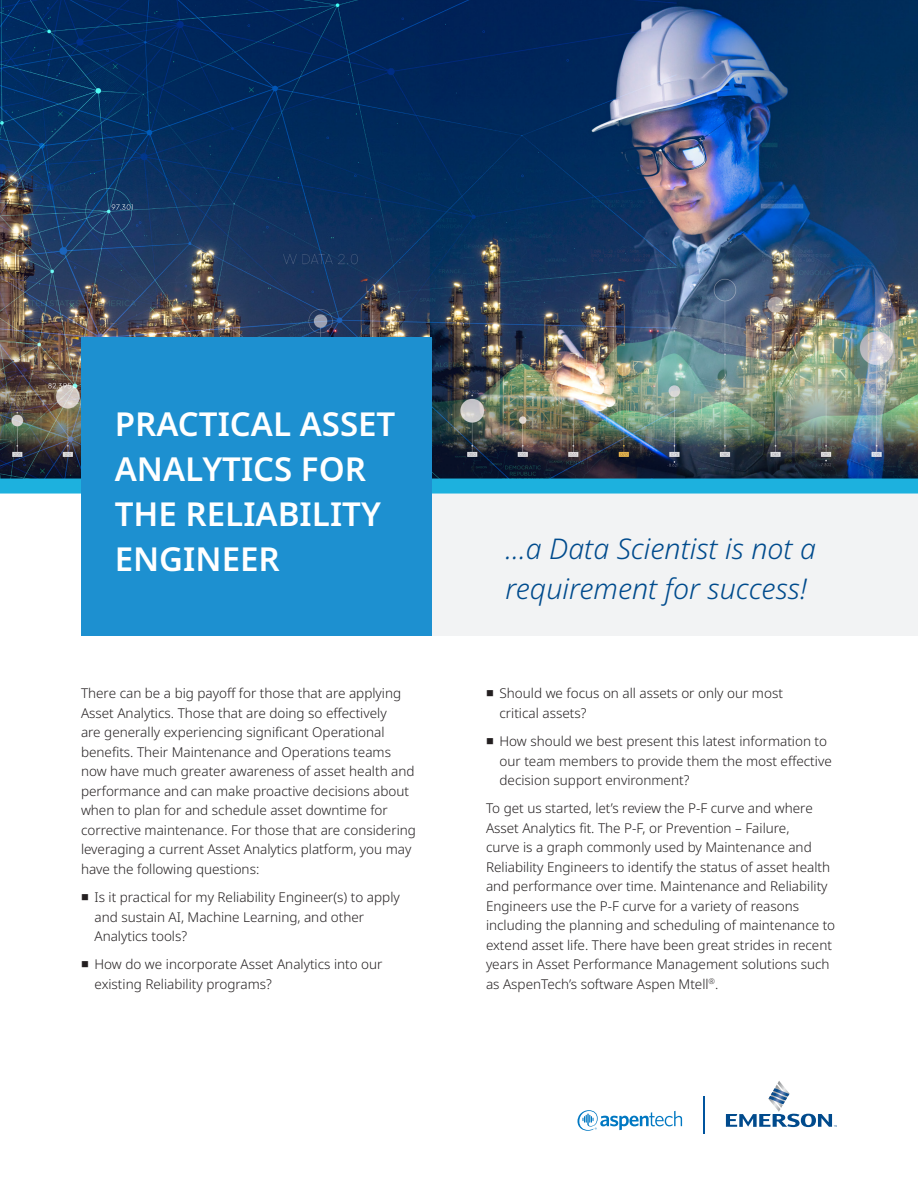
<style>
.page{position:relative;width:918px;height:1188px;background:#fff}
.page>*{position:absolute;margin:0;border:0;box-sizing:border-box;transform-origin:0 0}
.t1{font:600 33px/45px "Noto Sans";color:#fff}
.t2{font:italic 300 28.5px/40.5px "Noto Sans";color:#004b8d}
.Body_Text{font:300 13.5px/19.5px "Noto Sans";color:#231f20}
</style>
<div class="page">
<hr style="left:703px;top:1097px;width:2px;height:37px;background:#00549e">
<svg style="left:726px;top:1081px;width:111px;height:46px"></svg>
<svg style="left:577px;top:1110px;width:105px;height:21px"></svg>
<div style="left:420px;top:486px;width:498px;height:149px;background:#f2f3f4"></div>
<img style="left:0;top:0;width:918px;height:479px">
<div style="left:0;top:479px;width:918px;height:15px;background:#1db1de"></div>
<div style="left:81px;top:337px;width:351px;height:298px;background:#1d90d0"></div>
<p class="t1" style="left:115px;top:402px;width:282px">PRACTICAL ASSET<br>ANALYTICS FOR<br>THE RELIABILITY<br>ENGINEER</p>
<p class="Body_Text" style="left:81px;top:684px;width:336px">There can be a big payoff for those that are applying Asset Analytics. Those that are doing so effectively<br>are generally experiencing significant Operational benefits. Their Maintenance and Operations teams now have much greater awareness of asset health and performance and can make proactive decisions about when to plan for and schedule asset downtime for corrective maintenance. For those that are considering leveraging a current Asset Analytics platform, you may have the following questions:</p>
<p class="Body_Text" style="left:94px;top:888px;width:307px">Is it practical for my Reliability Engineer(s) to apply and sustain AI, Machine Learning, and other<br>Analytics tools?</p>
<p class="Body_Text" style="left:94px;top:955px;width:290px">How do we incorporate Asset Analytics into our existing Reliability programs?</p>
<p class="t2" style="left:506px;top:529px;width:312px">…a Data Scientist is not a requirement for success!</p>
<p class="Body_Text" style="left:500px;top:684px;width:285px">Should we focus on all assets or only our most critical assets?</p>
<p class="Body_Text" style="left:500px;top:732px;width:334px">How should we best present this latest information to our team members to provide them the most effective decision support environment?</p>
<p class="Body_Text" style="left:486px;top:799px;width:351px">To get us started, let’s review the P-F curve and where Asset Analytics fit. The P-F, or Prevention – Failure,<br>curve is a graph commonly used by Maintenance and Reliability Engineers to identify the status of asset health and performance over time. Maintenance and Reliability Engineers use the P-F curve for a variety of reasons including the planning and scheduling of maintenance to extend asset life. There have been great strides in recent years in Asset Performance Management solutions such as AspenTech’s software Aspen Mtell<sup>®</sup>.</p>
</div>
